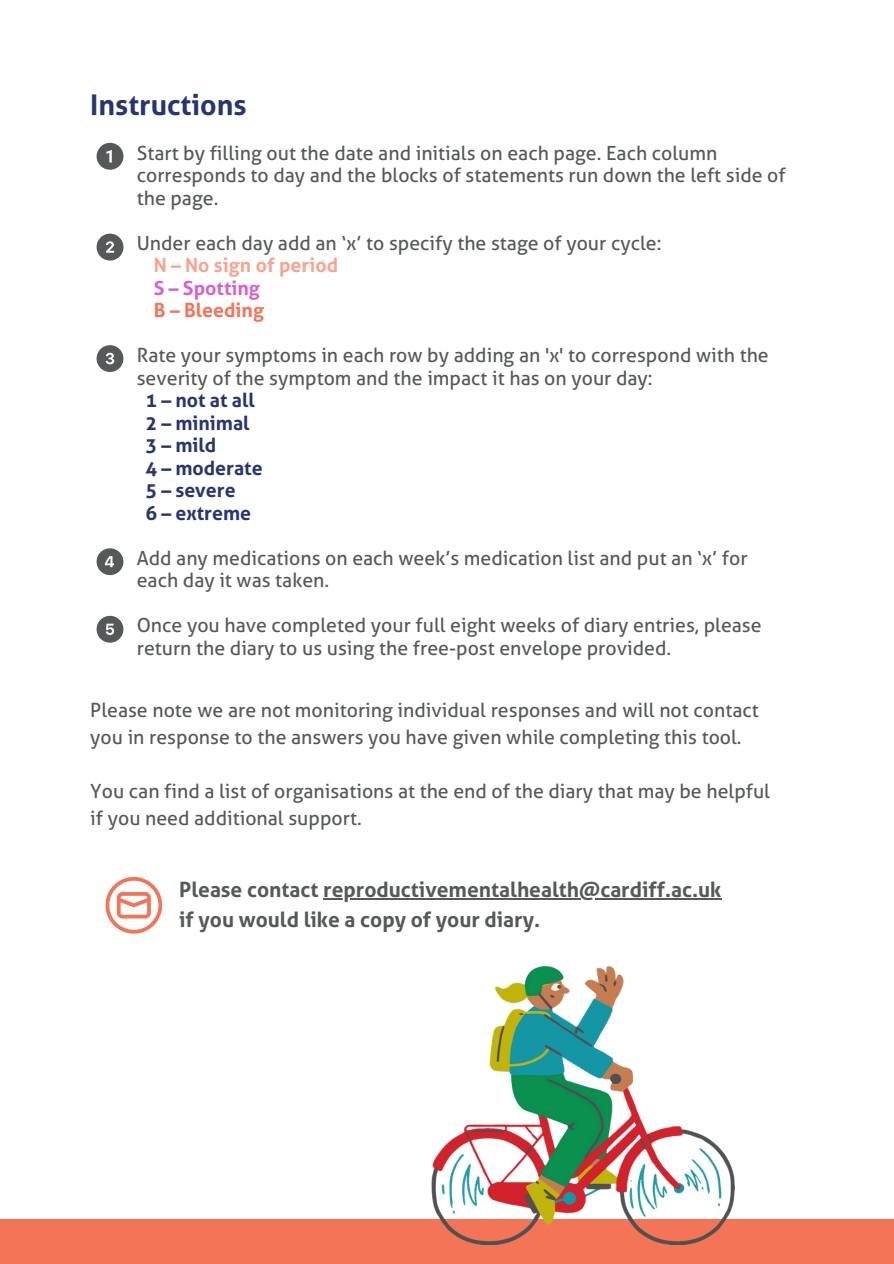
<style>
.page{position:relative;width:894px;height:1264px;background:#fff}
.page>*{position:absolute;margin:0;border:0;box-sizing:border-box;transform-origin:0 0}
.t1{font:700 28.5px "Aller";color:#273573}
.t2{font:700 21px "Aller";color:#565959}
.t3{font:19.5px/22.5px "Aller";color:#565959}
.t4{font:700 19.5px "Aller";color:#273573}
.t5{font:700 19.5px "Aller";color:#f7a491}
.t6{font:700 19.5px "Aller";color:#d662ce}
.t7{font:700 19.5px "Aller";color:#f47458}
</style>
<div class="page">
<svg style="left:105px;top:877px;width:57px;height:56px"></svg>
<hr style="left:323px;top:898px;width:398px;height:1px;background:#565959">
<div style="left:0;top:1219px;width:893px;height:44px;background:#f47458"></div>
<img style="left:431px;top:966px;width:302px;height:278px">
<svg style="left:96px;top:143px;width:27px;height:27px"></svg>
<svg style="left:96px;top:234px;width:27px;height:26px"></svg>
<svg style="left:96px;top:345px;width:27px;height:27px"></svg>
<svg style="left:96px;top:548px;width:27px;height:27px"></svg>
<svg style="left:96px;top:616px;width:27px;height:26px"></svg>
<p class="t1" style="left:90px;top:88px;width:158px">Instructions</p>
<p class="t3" style="left:137px;top:142px;width:650px">Start by filling out the date and initials on each page. Each column corresponds to day and the blocks of statements run down the left side of the page.</p>
<p class="t3" style="left:137px;top:232px;width:526px">Under each day add an ‘x’ to specify the stage of your cycle:</p>
<p class="t5" style="left:154px;top:254px;width:186px">N – No sign of period</p>
<p class="t6" style="left:154px;top:276px;width:107px">S – Spotting</p>
<p class="t7" style="left:154px;top:299px;width:112px">B – Bleeding</p>
<p class="t3" style="left:137px;top:344px;width:633px">Rate your symptoms in each row by adding an 'x' to correspond with the severity of the symptom and the impact it has on your day:</p>
<p class="t4" style="left:145px;top:389px;width:111px">1 – not at all</p>
<p class="t4" style="left:145px;top:411px;width:106px">2 – minimal</p>
<p class="t4" style="left:145px;top:434px;width:72px">3 – mild</p>
<p class="t4" style="left:145px;top:456px;width:119px">4 – moderate</p>
<p class="t4" style="left:145px;top:479px;width:92px">5 – severe</p>
<p class="t4" style="left:145px;top:501px;width:107px">6 – extreme</p>
<p class="t3" style="left:137px;top:547px;width:612px">Add any medications on each week’s medication list and put an ‘x’ for each day it was taken.</p>
<p class="t3" style="left:137px;top:614px;width:626px">Once you have completed your full eight weeks of diary entries, please return the diary to us using the free-post envelope provided.</p>
<p class="t3" style="left:90px;top:696px;width:669px;line-height:27px">Please note we are not monitoring individual responses and will not contact you in response to the answers you have given while completing this tool.</p>
<p class="t3" style="left:90px;top:777px;width:681px;line-height:27px">You can find a list of organisations at the end of the diary that may be helpful if you need additional support.</p>
<h1 class="t2" style="left:179px;top:877px;width:543px">Please contact reproductivementalhealth@cardiff.ac.uk</h1>
<p class="t2" style="left:179px;top:907px;width:362px">if you would like a copy of your diary.</p>
</div>
